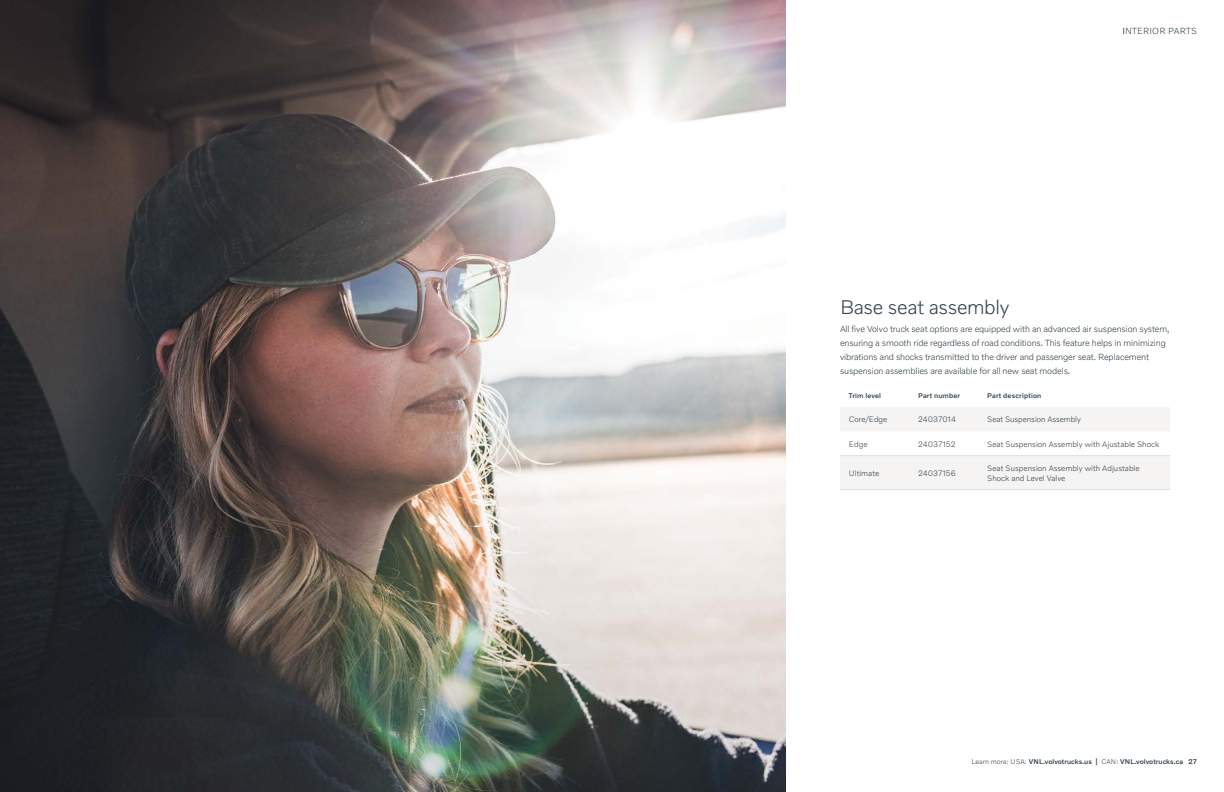
<style>
.page{position:relative;width:1224px;height:792px;background:#fff}
.page>*{position:absolute;margin:0;border:0;box-sizing:border-box;transform-origin:0 0}
.t1{font:300 20px "Volvo Novum";letter-spacing:-.02em;color:#37464f}
.t2{font:300 9px/14px "Volvo Novum";letter-spacing:-.015em;color:#37464f}
.t3{font:300 9px "Volvo Novum";letter-spacing:.02em;color:#37464f}
.t4{font:300 8px/9.6px "Volvo Novum";color:#37464f}
.t5{font:500 7px "Volvo Novum";letter-spacing:.01em;color:#37464f}
.s1{color:#000}
.s2{font-weight:300}
</style>
<div class="page">
<img style="left:0;top:0;width:786px;height:792px">
<svg style="left:840px;top:408px;width:330px;height:81px"></svg>
<hr style="left:840px;top:455px;width:69px;height:1px;background:#e0dedc">
<hr style="left:909px;top:455px;width:69px;height:1px;background:#e0dedc">
<hr style="left:978px;top:455px;width:192px;height:1px;background:#e0dedc">
<hr style="left:840px;top:489px;width:69px;height:1px;background:#e0dedc">
<hr style="left:909px;top:489px;width:69px;height:1px;background:#e0dedc">
<hr style="left:978px;top:489px;width:192px;height:1px;background:#e0dedc">
<p class="t3" style="left:1122px;top:25px;width:76px"><span class="s1">I</span>NTERIOR PARTS</p>
<h1 class="t1" style="left:840px;top:294px;width:171px">Base seat assembly</h1>
<p class="t2" style="left:840px;top:322px;width:331px">All five Volvo truck seat options are equipped with an advanced air suspension system, ensuring a smooth ride regardless of road conditions. This feature helps in minimizing vibrations and shocks transmitted to the driver and passenger seat. Replacement suspension assemblies are available for all new seat models.</p>
<p class="t5" style="left:849px;top:391px;width:34px">Trim level</p>
<p class="t5" style="left:918px;top:391px;width:44px">Part number</p>
<p class="t5" style="left:987px;top:391px;width:56px">Part description</p>
<p class="t4" style="left:849px;top:415px;width:40px">Core/Edge</p>
<p class="t4" style="left:918px;top:415px;width:40px">24037014</p>
<p class="t4" style="left:987px;top:415px;width:95px">Seat Suspension Assembly</p>
<p class="t4" style="left:849px;top:439px;width:20px">Edge</p>
<p class="t4" style="left:918px;top:439px;width:39px">24037152</p>
<p class="t4" style="left:987px;top:439px;width:173px">Seat Suspension Assembly with Ajustable Shock</p>
<p class="t4" style="left:849px;top:468px;width:32px">Ultimate</p>
<p class="t4" style="left:918px;top:468px;width:39px">24037156</p>
<p class="t4" style="left:987px;top:463px;width:154px">Seat Suspension Assembly with Adjustable<br>Shock and Level Valve</p>
<p class="t5" style="left:972px;top:757px;width:227px"><span class="s2">Learn more: USA:</span> VNL.volvotrucks.us | <span class="s2">CAN:</span> VNL.volvotrucks.ca 27</p>
</div>
